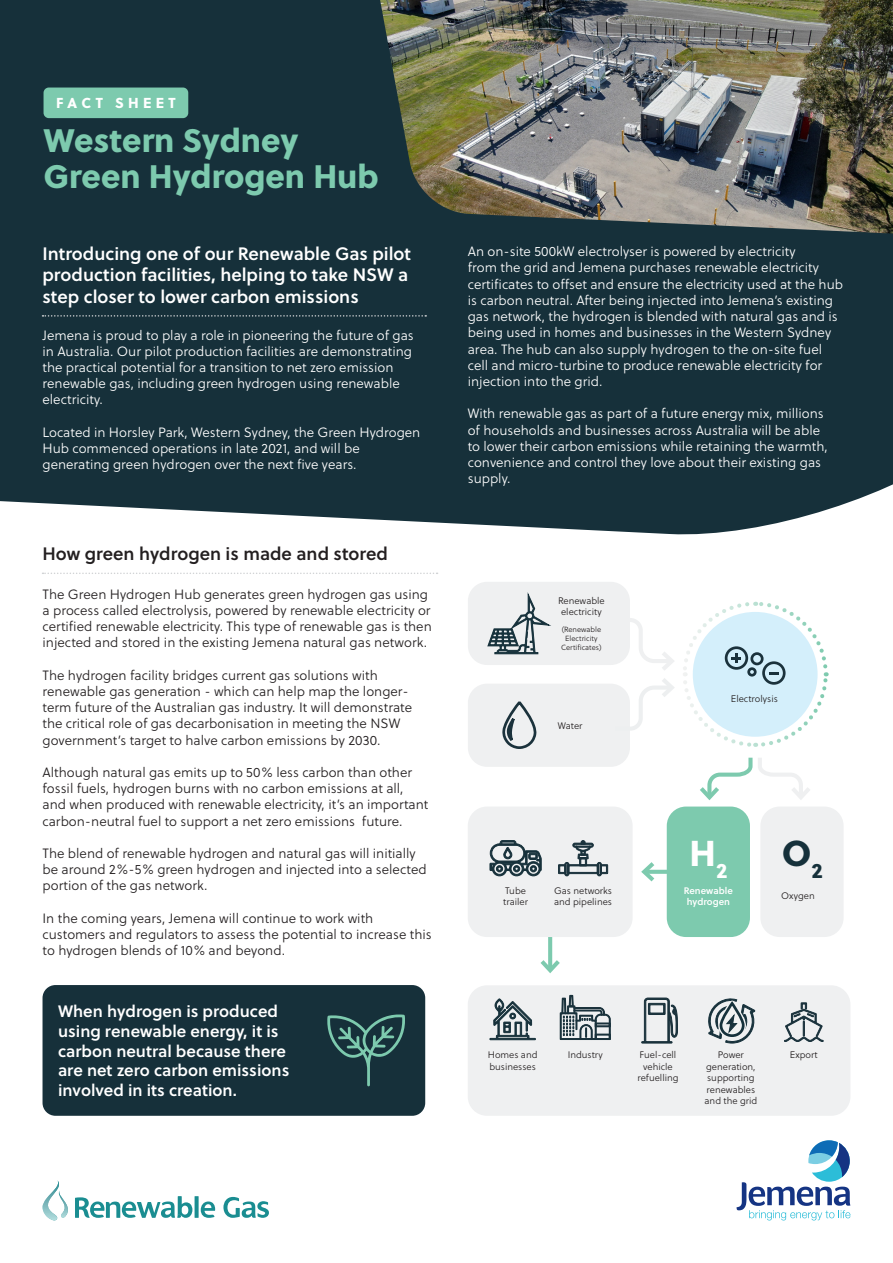
<style>
.page{position:relative;width:893px;height:1263px;background:#fff}
.page>*{position:absolute;margin:0;border:0;box-sizing:border-box;transform-origin:0 0}
.t1{font:36px "Soleil Xb";color:#fff}
.t2{font:36px "Soleil Xb";color:#16313b}
.t3{font:32.55px/35.2px "Soleil Xb";color:#7dcaae}
.Title_Underline{font:18px/21.6px "Soleil Sb";color:#fff}
.Title_Underline-2{font:18px "Soleil Sb";color:#231f20}
.t4{font:16.5px/19.8px "Soleil Sb";color:#fff}
.t5{font:14.4px "Soleil Xb";letter-spacing:.3em;color:#fff}
.t6{font:13.5px/16.2px "Soleil Lt";color:#fff}
.t7{font:13.5px/16.2px "Soleil Lt";color:#231f20}
.t8{font:9.45px/11.4px "Soleil Lt";color:#231f20}
.t9{font:9.45px/11.4px "Soleil Sb";color:#fff;text-align:center}
.t10{font:7.5px/9px "Soleil Lt";color:#231f20;text-align:center}
</style>
<div class="page">
<div style="left:0;top:0;width:893px;height:535px;background:#16303a"></div>
<svg style="left:43px;top:315px;width:383px;height:2px"></svg>
<svg style="left:43px;top:573px;width:395px;height:1px"></svg>
<img style="left:380px;top:0;width:513px;height:234px">
<div style="left:43px;top:985px;width:382px;height:131px;background:#16303a;border-radius:13px"></div>
<svg style="left:327px;top:1014px;width:78px;height:72px"></svg>
<svg style="left:659px;top:870px;width:8px;height:4px"></svg>
<svg style="left:641px;top:862px;width:18px;height:20px"></svg>
<svg style="left:548px;top:937px;width:4px;height:13px"></svg>
<div style="left:468px;top:806px;width:165px;height:131px;background:#eff0f1;border-radius:19px"></div>
<svg style="left:490px;top:840px;width:52px;height:37px"></svg>
<svg style="left:558px;top:840px;width:50px;height:36px"></svg>
<div style="left:667px;top:806px;width:83px;height:131px;background:#7dcaae;border-radius:19px"></div>
<div style="left:760px;top:806px;width:84px;height:131px;background:#eff0f1;border-radius:19px"></div>
<svg style="left:700px;top:757px;width:110px;height:43px"></svg>
<div style="left:468px;top:582px;width:162px;height:83px;background:#eff0f1;border-radius:19px"></div>
<svg style="left:487px;top:592px;width:64px;height:62px"></svg>
<div style="left:468px;top:684px;width:162px;height:83px;background:#eff0f1;border-radius:19px"></div>
<svg style="left:502px;top:701px;width:35px;height:48px"></svg>
<svg style="left:615px;top:601px;width:214px;height:146px"></svg>
<div style="left:468px;top:985px;width:382px;height:131px;background:#eff0f1;border-radius:19px"></div>
<svg style="left:490px;top:950px;width:121px;height:90px"></svg>
<svg style="left:641px;top:998px;width:37px;height:45px"></svg>
<svg style="left:708px;top:998px;width:48px;height:46px"></svg>
<svg style="left:784px;top:1002px;width:40px;height:40px"></svg>
<svg style="left:737px;top:1140px;width:113px;height:80px"></svg>
<div style="left:44px;top:88px;width:144px;height:30px;background:#7dcaae;border-radius:5px"></div>
<svg style="left:195px;top:1196px;width:4px;height:22px"></svg>
<svg style="left:223px;top:1197px;width:46px;height:21px"></svg>
<svg style="left:201px;top:1201px;width:14px;height:17px"></svg>
<svg style="left:42px;top:1180px;width:150px;height:40px"></svg>
<p class="t5" style="left:56px;top:92px;width:121px">FACT SHEET</p>
<p class="t3" style="left:44px;top:121px;width:337px">Western Sydney<br>Green Hydrogen Hub</p>
<p class="Title_Underline" style="left:43px;top:242px;width:370px">Introducing one of our Renewable Gas pilot production facilities, helping to take NSW a step closer to lower carbon emissions</p>
<p class="t6" style="left:43px;top:327px;width:373px">Jemena is proud to play a role in pioneering the future of gas in Australia. Our pilot production facilities are demonstrating the practical potential for a transition to net zero emission renewable gas, including green hydrogen using renewable electricity.</p>
<p class="t6" style="left:43px;top:424px;width:379px">Located in Horsley Park, Western Sydney, the Green Hydrogen<br>Hub commenced operations in late 2021, and will be generating green hydrogen over the next five years.</p>
<p class="Title_Underline-2" style="left:43px;top:540px;width:347px">How green hydrogen is made and stored</p>
<p class="t7" style="left:43px;top:586px;width:391px">The Green Hydrogen Hub generates green hydrogen gas using a process called electrolysis, powered by renewable electricity or certified renewable electricity. This type of renewable gas is then injected and stored in the existing Jemena natural gas network.</p>
<p class="t7" style="left:43px;top:667px;width:371px">The hydrogen facility bridges current gas solutions with renewable gas generation - which can help map the longer&shy;term future of the Australian gas industry. It will demonstrate the critical role of gas decarbonisation in meeting the NSW government’s target to halve carbon emissions by 2030.</p>
<p class="t7" style="left:43px;top:764px;width:387px">Although natural gas emits up to 50% less carbon than other fossil fuels, hydrogen burns with no carbon emissions at all, and when produced with renewable electricity, it’s an important carbon-neutral fuel to support a net zero emissions future.</p>
<p class="t7" style="left:43px;top:845px;width:386px">The blend of renewable hydrogen and natural gas will initially be around 2%-5% green hydrogen and injected into a selected portion of the gas network.</p>
<p class="t7" style="left:43px;top:910px;width:391px">In the coming years, Jemena will continue to work with customers and regulators to assess the potential to increase this to hydrogen blends of 10% and beyond.</p>
<p class="t4" style="left:58px;top:1000px;width:233px">When hydrogen is produced using renewable energy, it is carbon neutral because there are net zero carbon emissions involved in its creation.</p>
<p class="t6" style="left:468px;top:243px;width:377px">An on-site 500kW electrolyser is powered by electricity<br>from the grid and Jemena purchases renewable electricity certificates to offset and ensure the electricity used at the hub is carbon neutral. After being injected into Jemena’s existing gas network, the hydrogen is blended with natural gas and is being used in homes and businesses in the Western Sydney area. The hub can also supply hydrogen to the on-site fuel cell and micro-turbine to produce renewable electricity for injection into the grid.</p>
<p class="t6" style="left:468px;top:405px;width:362px">With renewable gas as part of a future energy mix, millions of households and businesses across Australia will be able to lower their carbon emissions while retaining the warmth, convenience and control they love about their existing gas supply.</p>
<p class="t8" style="left:558px;top:594px;width:48px;text-align:center">Renewable electricity</p>
<p class="t10" style="left:561px;top:625px;width:42px">(Renewable<br>Electricity<br>Certificates)</p>
<p class="t8" style="left:558px;top:720px;width:26px">Water</p>
<p class="t8" style="left:731px;top:693px;width:49px">Electrolysis</p>
<p class="t1" style="left:690px;top:824px;width:39px">H<sub>2</sub></p>
<p class="t2" style="left:782px;top:824px;width:42px">O<sub>2</sub></p>
<p class="t8" style="left:503px;top:885px;width:26px">Tube trailer</p>
<p class="t9" style="left:684px;top:884px;width:50px">Renewable hydrogen</p>
<p class="t8" style="left:554px;top:885px;width:59px">Gas networks and pipelines</p>
<p class="t8" style="left:781px;top:890px;width:35px">Oxygen</p>
<p class="t8" style="left:488px;top:1049px;width:51px">Homes and businesses</p>
<p class="t8" style="left:568px;top:1049px;width:37px">Industry</p>
<p class="t8" style="left:637px;top:1049px;width:43px;text-align:center">Fuel-cell vehicle refuelling</p>
<p class="t8" style="left:705px;top:1049px;width:54px;text-align:center">Power generation, supporting renewables and the grid</p>
<p class="t8" style="left:790px;top:1049px;width:29px">Export</p>
</div>
